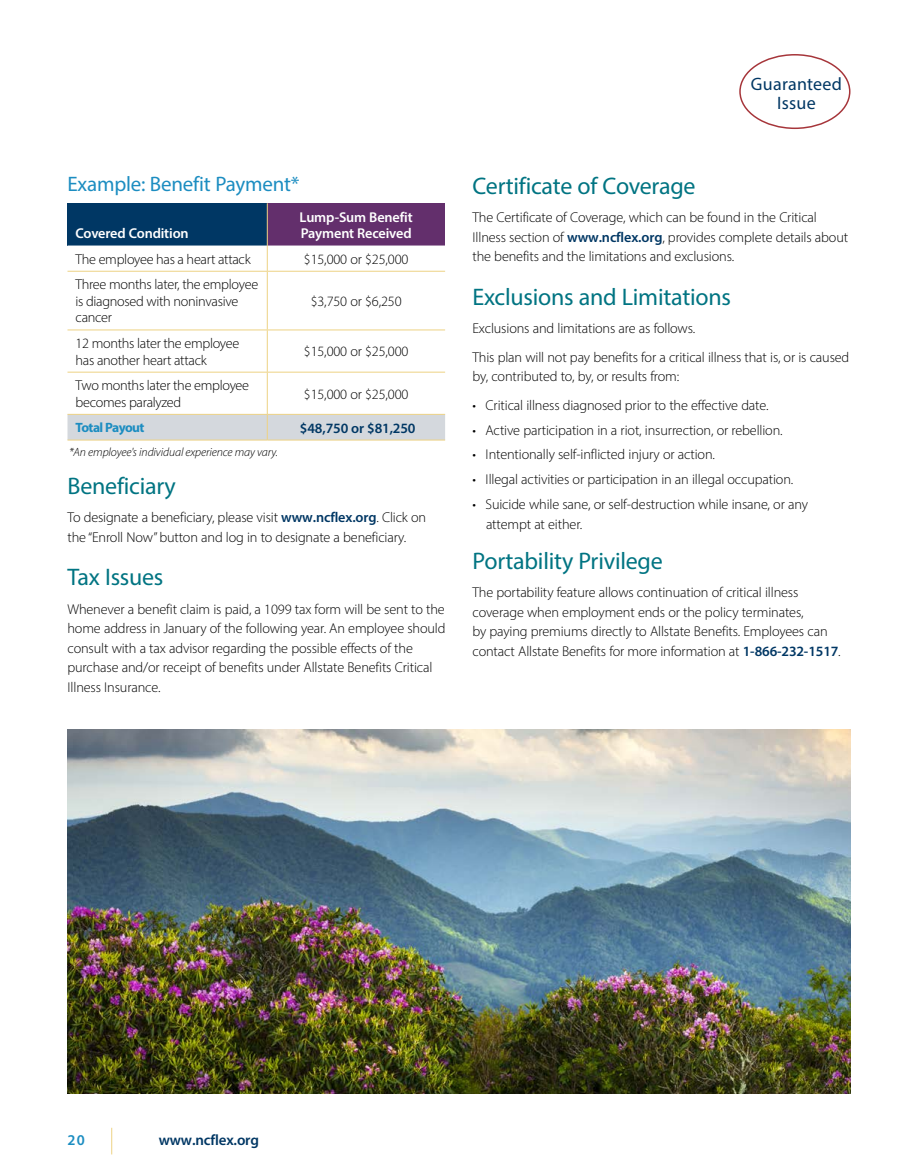
<style>
.page{position:relative;width:918px;height:1175px;background:#fff}
.page>*{position:absolute;margin:0;border:0;box-sizing:border-box;transform-origin:0 0}
.Subhead_2{font:24px "Myriad Pro";letter-spacing:-.01em;color:#007482}
.Subhead_3{font:21px "Myriad Pro";letter-spacing:-.01em;color:#1c8dc1}
.t1{font:18px/19.5px "Myriad Pro";letter-spacing:.015em;color:#003764;text-align:center}
.t2{font:600 15px "Myriad Pro";letter-spacing:-.01em;color:#003764}
.t3{font:600 15px "Myriad Pro";color:#1c8dc1}
.Body_Copy{font:300 14.25px/19.5px "Myriad Pro";letter-spacing:-.01em;color:#000}
.Chart_Copy_FL{font:300 14.25px/16.5px "Myriad Pro";letter-spacing:-.02em;color:#000}
.Chart_Head{font:600 14.25px/16.5px "Myriad Pro";letter-spacing:-.01em;color:#fff}
.Body_Copy-2{font:600 14.25px "Myriad Pro";letter-spacing:-.01em;color:#003764}
.Chart_Text_INDENT{font:700 13.5px "Myriad Pro";letter-spacing:-.04em;color:#1c8dc1}
.Disclaimer{font:italic 300 12px "Myriad Pro";letter-spacing:-.01em;color:#000}
.s1{font-weight:600;color:#003764}
</style>
<div class="page">
<svg style="left:111px;top:1127px;width:1px;height:27px"></svg>
<div style="left:68px;top:203px;width:199px;height:42px;background:#003764"></div>
<div style="left:267px;top:203px;width:178px;height:42px;background:#632f6c"></div>
<svg style="left:68px;top:245px;width:377px;height:169px"></svg>
<hr style="left:267px;top:203px;width:1px;height:42px;background:#edd284">
<svg style="left:267px;top:245px;width:1px;height:26px"></svg>
<hr style="left:68px;top:271px;width:199px;height:1px;background:#edd284">
<hr style="left:267px;top:271px;width:178px;height:1px;background:#edd284">
<hr style="left:267px;top:272px;width:1px;height:57px;background:#edd284">
<hr style="left:68px;top:329px;width:199px;height:1px;background:#edd284">
<hr style="left:267px;top:329px;width:178px;height:1px;background:#edd284">
<hr style="left:267px;top:330px;width:1px;height:42px;background:#edd284">
<hr style="left:68px;top:372px;width:199px;height:1px;background:#edd284">
<hr style="left:267px;top:372px;width:178px;height:1px;background:#edd284">
<hr style="left:267px;top:372px;width:1px;height:42px;background:#edd284">
<svg style="left:68px;top:414px;width:377px;height:26px;background:#d5d7d8"></svg>
<hr style="left:68px;top:440px;width:199px;height:1px;background:#edd284">
<hr style="left:267px;top:440px;width:178px;height:1px;background:#edd284">
<div style="left:739px;top:54px;width:111px;height:75px;border:2px solid #a6353a;border-radius:50%"></div>
<img style="left:68px;top:729px;width:782px;height:365px">
<p class="Subhead_3" style="left:68px;top:171px;width:234px">Example: Benefit Payment*</p>
<p class="Chart_Head" style="left:76px;top:225px;width:115px">Covered Condition</p>
<p class="Chart_Head" style="left:300px;top:208px;width:115px">Lump-Sum Benefit<br>Payment Received</p>
<p class="Chart_Copy_FL" style="left:76px;top:250px;width:177px">The employee has a heart attack</p>
<p class="Body_Copy" style="left:304px;top:249px;width:106px">$15,000 or $25,000</p>
<p class="Chart_Copy_FL" style="left:76px;top:276px;width:184px">Three months later, the employee is diagnosed with noninvasive cancer</p>
<p class="Body_Copy" style="left:311px;top:291px;width:93px">$3,750 or $6,250</p>
<p class="Chart_Copy_FL" style="left:76px;top:335px;width:165px">12 months later the employee has another heart attack</p>
<p class="Body_Copy" style="left:304px;top:342px;width:106px">$15,000 or $25,000</p>
<p class="Chart_Copy_FL" style="left:76px;top:377px;width:175px">Two months later the employee becomes paralyzed</p>
<p class="Body_Copy" style="left:304px;top:384px;width:106px">$15,000 or $25,000</p>
<p class="Chart_Text_INDENT" style="left:76px;top:418px;width:70px">Total Payout</p>
<p class="Body_Copy-2" style="left:300px;top:419px;width:117px">$48,750 or $81,250</p>
<p class="Disclaimer" style="left:69px;top:445px;width:210px">*An employee's individual experience may vary.</p>
<p class="Subhead_2" style="left:68px;top:471px;width:110px">Beneficiary</p>
<p class="Body_Copy" style="left:68px;top:507px;width:360px">To designate a beneficiary, please visit <span class="s1">www.ncflex.org</span>. Click on the “Enroll Now” button and log in to designate a beneficiary.</p>
<p class="Subhead_2" style="left:68px;top:562px;width:97px">Tax Issues</p>
<p class="Body_Copy" style="left:68px;top:599px;width:380px">Whenever a benefit claim is paid, a 1099 tax form will be sent to the home address in January of the following year. An employee should consult with a tax advisor regarding the possible effects of the purchase and/or receipt of benefits under Allstate Benefits Critical Illness Insurance.</p>
<p class="t1" style="left:751px;top:74px;width:93px">Guaranteed<br>Issue</p>
<p class="Subhead_2" style="left:472px;top:171px;width:225px">Certificate of Coverage</p>
<p class="Body_Copy" style="left:472px;top:207px;width:377px">The Certificate of Coverage, which can be found in the Critical<br>Illness section of <span class="s1">www.ncflex.org</span>, provides complete details about the benefits and the limitations and exclusions.</p>
<p class="Subhead_2" style="left:472px;top:282px;width:260px">Exclusions and Limitations</p>
<p class="Body_Copy" style="left:472px;top:318px;width:224px">Exclusions and limitations are as follows.</p>
<p class="Body_Copy" style="left:472px;top:347px;width:378px">This plan will not pay benefits for a critical illness that is, or is caused by, contributed to, by, or results from:</p>
<p class="Body_Copy" style="left:472px;top:395px;width:298px">• Critical illness diagnosed prior to the effective date.</p>
<p class="Body_Copy" style="left:472px;top:420px;width:312px">• Active participation in a riot, insurrection, or rebellion.</p>
<p class="Body_Copy" style="left:472px;top:445px;width:244px">• Intentionally self-inflicted injury or action.</p>
<p class="Body_Copy" style="left:472px;top:470px;width:322px">• Illegal activities or participation in an illegal occupation.</p>
<p class="Body_Copy" style="left:486px;top:494px;width:324px;text-indent:-14px">• Suicide while sane, or self-destruction while insane, or any attempt at either.</p>
<p class="Subhead_2" style="left:472px;top:546px;width:192px">Portability Privilege</p>
<p class="Body_Copy" style="left:472px;top:582px;width:370px">The portability feature allows continuation of critical illness coverage when employment ends or the policy terminates,<br>by paying premiums directly to Allstate Benefits. Employees can contact Allstate Benefits for more information at <span class="s1">1-866-232-1517</span>.</p>
<p class="t3" style="left:67px;top:1130px;width:19px">20</p>
<p class="t2" style="left:159px;top:1130px;width:102px">www.ncflex.org</p>
</div>
